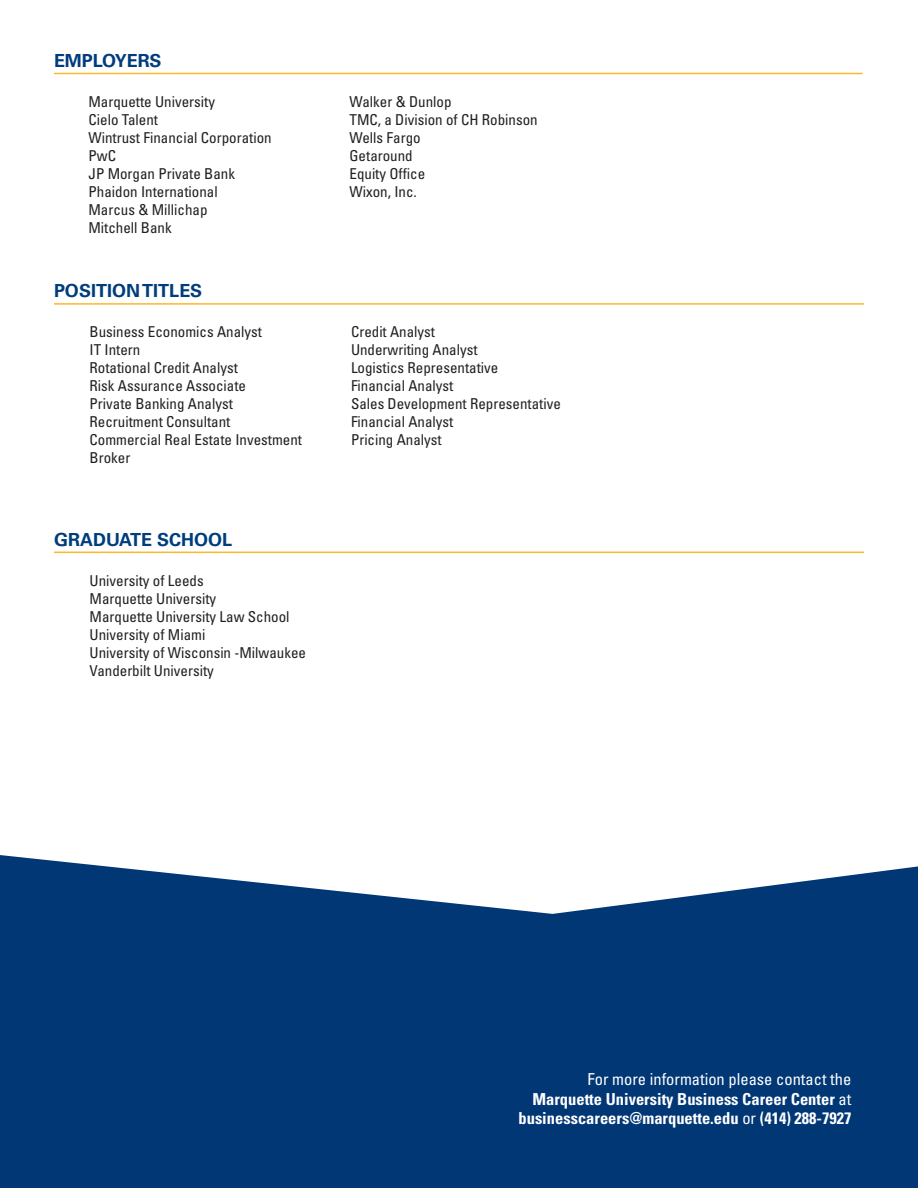
<style>
.page{position:relative;width:918px;height:1188px;background:#fff}
.page>*{position:absolute;margin:0;border:0;box-sizing:border-box;transform-origin:0 0}
.Subhead_u65_10{font:700 18px "Univers LT Std";color:#013d7d}
.t1{font:700 condensed 16.5px "Univers LT Std";color:#fff}
.t2{font:condensed 16.5px "Univers LT Std";color:#fff}
.t3{font:condensed 15px/18px "Univers LT Std";color:#231f20}
.s1{font-weight:400}
</style>
<div class="page">
<hr style="left:54px;top:303px;width:810px;height:2px;background:#fcb828">
<svg style="left:0;top:855px;width:918px;height:333px;background:#194a82"></svg>
<hr style="left:54px;top:73px;width:808px;height:1px;background:#fcb828">
<hr style="left:54px;top:552px;width:810px;height:1px;background:#fcb828">
<p class="Subhead_u65_10" style="left:54px;top:50px;width:109px">EMPLOYERS</p>
<p class="t3" style="left:88px;top:92px;width:128px">Marquette University</p>
<p class="t3" style="left:88px;top:110px;width:71px">Cielo Talent</p>
<p class="t3" style="left:88px;top:128px;width:185px">Wintrust Financial Corporation</p>
<p class="t3" style="left:88px;top:146px;width:29px">PwC</p>
<p class="t3" style="left:88px;top:164px;width:148px">JP Morgan Private Bank</p>
<p class="t3" style="left:88px;top:182px;width:131px">Phaidon International</p>
<p class="t3" style="left:88px;top:200px;width:121px">Marcus &amp; Millichap</p>
<p class="t3" style="left:88px;top:218px;width:85px">Mitchell Bank</p>
<p class="Subhead_u65_10" style="left:54px;top:281px;width:150px">POSITION TITLES</p>
<p class="t3" style="left:90px;top:323px;width:174px">Business Economics Analyst</p>
<p class="t3" style="left:90px;top:341px;width:52px">IT Intern</p>
<p class="t3" style="left:90px;top:359px;width:150px">Rotational Credit Analyst</p>
<p class="t3" style="left:90px;top:377px;width:158px">Risk Assurance Associate</p>
<p class="t3" style="left:90px;top:395px;width:145px">Private Banking Analyst</p>
<p class="t3" style="left:90px;top:413px;width:142px">Recruitment Consultant</p>
<p class="t3" style="left:90px;top:431px;width:214px">Commercial Real Estate Investment<br>Broker</p>
<p class="Subhead_u65_10" style="left:54px;top:529px;width:180px">GRADUATE SCHOOL</p>
<p class="t3" style="left:90px;top:571px;width:116px">University of Leeds</p>
<p class="t3" style="left:90px;top:589px;width:128px">Marquette University</p>
<p class="t3" style="left:90px;top:607px;width:201px">Marquette University Law School</p>
<p class="t3" style="left:90px;top:625px;width:117px">University of Miami</p>
<p class="t3" style="left:90px;top:643px;width:218px">University of Wisconsin -Milwaukee</p>
<p class="t3" style="left:90px;top:661px;width:126px">Vanderbilt University</p>
<p class="t3" style="left:350px;top:92px;width:104px">Walker &amp; Dunlop</p>
<p class="t3" style="left:350px;top:110px;width:190px">TMC, a Division of CH Robinson</p>
<p class="t3" style="left:350px;top:128px;width:73px">Wells Fargo</p>
<p class="t3" style="left:350px;top:146px;width:65px">Getaround</p>
<p class="t3" style="left:350px;top:164px;width:77px">Equity Office</p>
<p class="t3" style="left:350px;top:182px;width:69px">Wixon, Inc.</p>
<p class="t3" style="left:351px;top:323px;width:86px">Credit Analyst</p>
<p class="t3" style="left:351px;top:341px;width:128px">Underwriting Analyst</p>
<p class="t3" style="left:351px;top:359px;width:149px">Logistics Representative</p>
<p class="t3" style="left:351px;top:377px;width:104px">Financial Analyst</p>
<p class="t3" style="left:351px;top:395px;width:211px">Sales Development Representative</p>
<p class="t3" style="left:351px;top:413px;width:104px">Financial Analyst</p>
<p class="t3" style="left:351px;top:431px;width:92px">Pricing Analyst</p>
<p class="t2" style="left:587px;top:1068px;width:265px">For more information please contact the</p>
<p class="t1" style="left:532px;top:1089px;width:320px">Marquette University Business Career Center <span class="s1">at</span></p>
<p class="t1" style="left:519px;top:1108px;width:334px">businesscareers@marquette.edu <span class="s1">or</span> (414) 288-7927</p>
</div>
